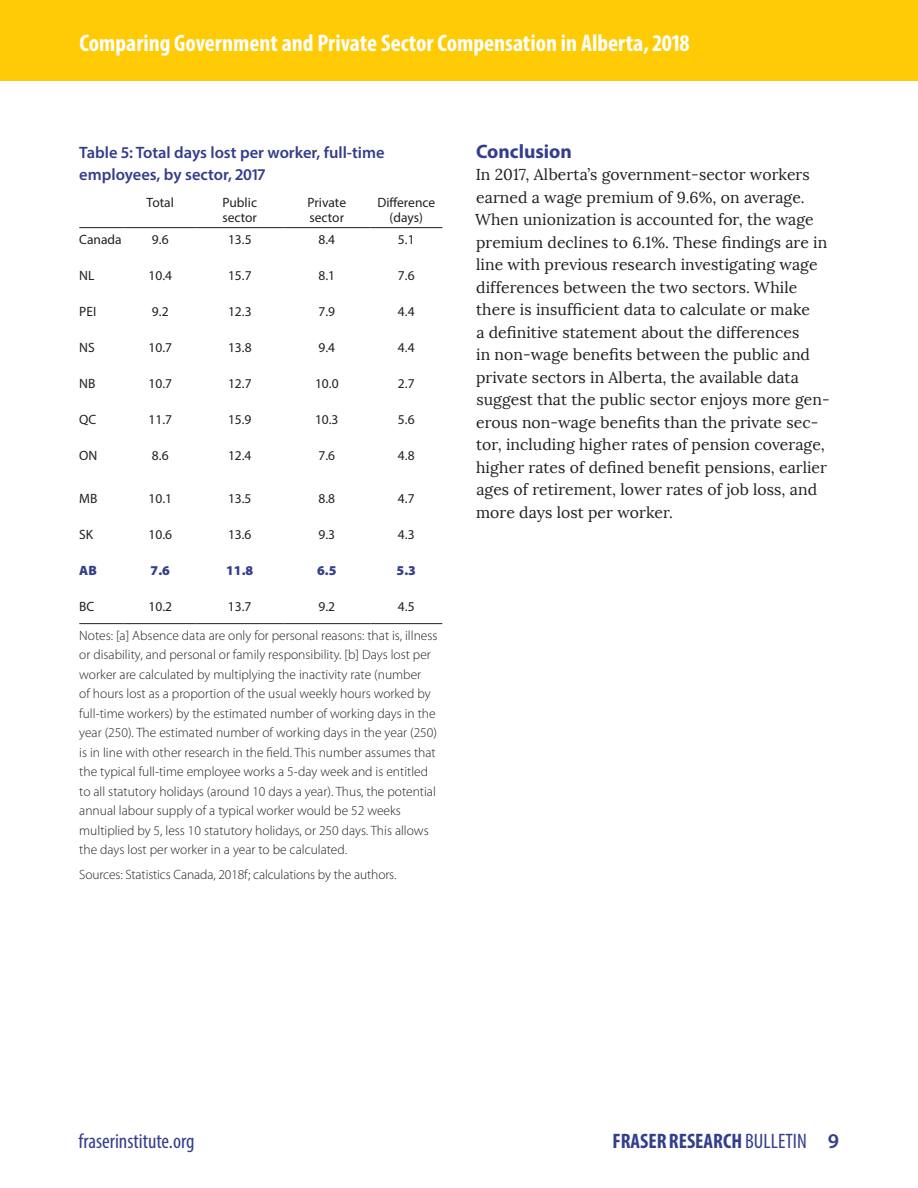
<style>
.page{position:relative;width:918px;height:1188px;background:#fff}
.page>*{position:absolute;margin:0;border:0;box-sizing:border-box;transform-origin:0 0}
.t1{font:700 condensed 24px "Myriad Pro";color:#fff}
.t2{font:700 condensed 21px "Myriad Pro";color:#333e8c}
.t3{font:condensed 21px "Myriad Pro";color:#333e8c}
.t4{font:700 19.5px "Myriad Pro";color:#333e8c}
.t5{font:600 16.5px/22.5px "Myriad Pro";color:#333e8c}
.t6{font:15.75px/22.5px "Lora";letter-spacing:.005em;color:#231f20}
.t7{font:300 13.5px/19.5px "Myriad Pro";color:#231f20}
.t8{font:13.5px/15px "Myriad Pro";color:#231f20}
.t9{font:900 13.5px "Myriad Pro";color:#333e8c}
.s1{font-weight:400}
.s2{font-weight:600;font-stretch:normal}
</style>
<div class="page">
<div style="left:0;top:0;width:918px;height:81px;background:#ffcb04"></div>
<hr style="left:79px;top:227px;width:45px;height:1px;background:#231f20">
<hr style="left:124px;top:227px;width:72px;height:1px;background:#231f20">
<hr style="left:196px;top:227px;width:87px;height:1px;background:#231f20">
<hr style="left:283px;top:227px;width:87px;height:1px;background:#231f20">
<hr style="left:370px;top:227px;width:72px;height:1px;background:#231f20">
<hr style="left:79px;top:623px;width:45px;height:1px;background:#231f20">
<hr style="left:124px;top:623px;width:72px;height:1px;background:#231f20">
<hr style="left:196px;top:623px;width:87px;height:1px;background:#231f20">
<hr style="left:283px;top:623px;width:87px;height:1px;background:#231f20">
<hr style="left:370px;top:623px;width:72px;height:1px;background:#231f20">
<h1 class="t1" style="left:80px;top:28px;width:612px">Comparing Government and Private Sector Compensation in Alberta, 2018</h1>
<p class="t5" style="left:79px;top:140px;width:307px">Table 5: Total days lost per worker, full-time employees, by sector, 2017</p>
<p class="t8" style="left:147px;top:194px;width:29px">Total</p>
<p class="t8" style="left:223px;top:194px;width:36px">Public sector</p>
<p class="t8" style="left:307px;top:194px;width:40px">Private sector</p>
<p class="t8" style="left:377px;top:194px;width:59px;text-align:center">Difference (days)</p>
<p class="t8" style="left:79px;top:232px;width:44px">Canada</p>
<p class="t8" style="left:152px;top:232px;width:18px">9.6</p>
<p class="t8" style="left:228px;top:232px;width:25px">13.5</p>
<p class="t8" style="left:318px;top:232px;width:18px">8.4</p>
<p class="t8" style="left:398px;top:232px;width:18px">5.1</p>
<p class="t8" style="left:79px;top:268px;width:17px">NL</p>
<p class="t8" style="left:149px;top:268px;width:25px">10.4</p>
<p class="t8" style="left:228px;top:268px;width:25px">15.7</p>
<p class="t8" style="left:318px;top:268px;width:18px">8.1</p>
<p class="t8" style="left:398px;top:268px;width:18px">7.6</p>
<p class="t8" style="left:79px;top:304px;width:19px">PEI</p>
<p class="t8" style="left:152px;top:304px;width:18px">9.2</p>
<p class="t8" style="left:228px;top:304px;width:25px">12.3</p>
<p class="t8" style="left:318px;top:304px;width:18px">7.9</p>
<p class="t8" style="left:398px;top:304px;width:18px">4.4</p>
<p class="t8" style="left:79px;top:340px;width:17px">NS</p>
<p class="t8" style="left:149px;top:340px;width:25px">10.7</p>
<p class="t8" style="left:228px;top:340px;width:25px">13.8</p>
<p class="t8" style="left:318px;top:340px;width:18px">9.4</p>
<p class="t8" style="left:398px;top:340px;width:18px">4.4</p>
<p class="t8" style="left:79px;top:376px;width:18px">NB</p>
<p class="t8" style="left:149px;top:376px;width:25px">10.7</p>
<p class="t8" style="left:228px;top:376px;width:25px">12.7</p>
<p class="t8" style="left:315px;top:376px;width:25px">10.0</p>
<p class="t8" style="left:398px;top:376px;width:18px">2.7</p>
<p class="t8" style="left:79px;top:412px;width:19px">QC</p>
<p class="t8" style="left:149px;top:412px;width:25px">11.7</p>
<p class="t8" style="left:228px;top:412px;width:25px">15.9</p>
<p class="t8" style="left:315px;top:412px;width:25px">10.3</p>
<p class="t8" style="left:398px;top:412px;width:18px">5.6</p>
<p class="t8" style="left:79px;top:448px;width:20px">ON</p>
<p class="t8" style="left:152px;top:448px;width:18px">8.6</p>
<p class="t8" style="left:228px;top:448px;width:25px">12.4</p>
<p class="t8" style="left:318px;top:448px;width:18px">7.6</p>
<p class="t8" style="left:398px;top:448px;width:18px">4.8</p>
<p class="t8" style="left:79px;top:490px;width:20px">MB</p>
<p class="t8" style="left:149px;top:490px;width:25px">10.1</p>
<p class="t8" style="left:228px;top:490px;width:25px">13.5</p>
<p class="t8" style="left:318px;top:490px;width:18px">8.8</p>
<p class="t8" style="left:398px;top:490px;width:18px">4.7</p>
<p class="t8" style="left:79px;top:526px;width:15px">SK</p>
<p class="t8" style="left:149px;top:526px;width:25px">10.6</p>
<p class="t8" style="left:228px;top:526px;width:25px">13.6</p>
<p class="t8" style="left:318px;top:526px;width:18px">9.3</p>
<p class="t8" style="left:398px;top:526px;width:18px">4.3</p>
<p class="t9" style="left:79px;top:561px;width:19px">AB</p>
<p class="t9" style="left:151px;top:561px;width:21px">7.6</p>
<p class="t9" style="left:226px;top:561px;width:29px">11.8</p>
<p class="t9" style="left:317px;top:561px;width:21px">6.5</p>
<p class="t9" style="left:397px;top:561px;width:21px">5.3</p>
<p class="t8" style="left:79px;top:598px;width:17px">BC</p>
<p class="t8" style="left:148px;top:598px;width:25px">10.2</p>
<p class="t8" style="left:228px;top:598px;width:25px">13.7</p>
<p class="t8" style="left:318px;top:598px;width:18px">9.2</p>
<p class="t8" style="left:398px;top:598px;width:18px">4.5</p>
<p class="t7" style="left:79px;top:625px;width:360px">Notes: [a] Absence data are only for personal reasons: that is, illness or disability, and personal or family responsibility. [b] Days lost per worker are calculated by multiplying the inactivity rate (number<br>of hours lost as a proportion of the usual weekly hours worked by full-time workers) by the estimated number of working days in the year (250). The estimated number of working days in the year (250) is in line with other research in the field. This number assumes that the typical full-time employee works a 5-day week and is entitled to all statutory holidays (around 10 days a year). Thus, the potential annual labour supply of a typical worker would be 52 weeks multiplied by 5, less 10 statutory holidays, or 250 days. This allows the days lost per worker in a year to be calculated.</p>
<p class="t7" style="left:79px;top:865px;width:319px">Sources: Statistics Canada, 2018f; calculations by the authors.</p>
<h3 class="t4" style="left:476px;top:138px;width:97px">Conclusion</h3>
<p class="t6" style="left:475px;top:164px;width:356px">In 2017, Alberta’s government-sector workers earned a wage premium of 9.6%, on average.<br>When unionization is accounted for, the wage premium declines to 6.1%. These findings are in line with previous research investigating wage differences between the two sectors. While there is insufficient data to calculate or make<br>a definitive statement about the differences<br>in non-wage benefits between the public and private sectors in Alberta, the available data suggest that the public sector enjoys more gen&shy;erous non-wage benefits than the private sec&shy;tor, including higher rates of pension coverage, higher rates of defined benefit pensions, earlier ages of retirement, lower rates of job loss, and more days lost per worker.</p>
<h2 class="t3" style="left:79px;top:1128px;width:117px">fraserinstitute.org</h2>
<h2 class="t2" style="left:612px;top:1127px;width:228px">FRASER RESEARCH <span class="s1">BULLETIN</span> <span class="s2">9</span></h2>
</div>
